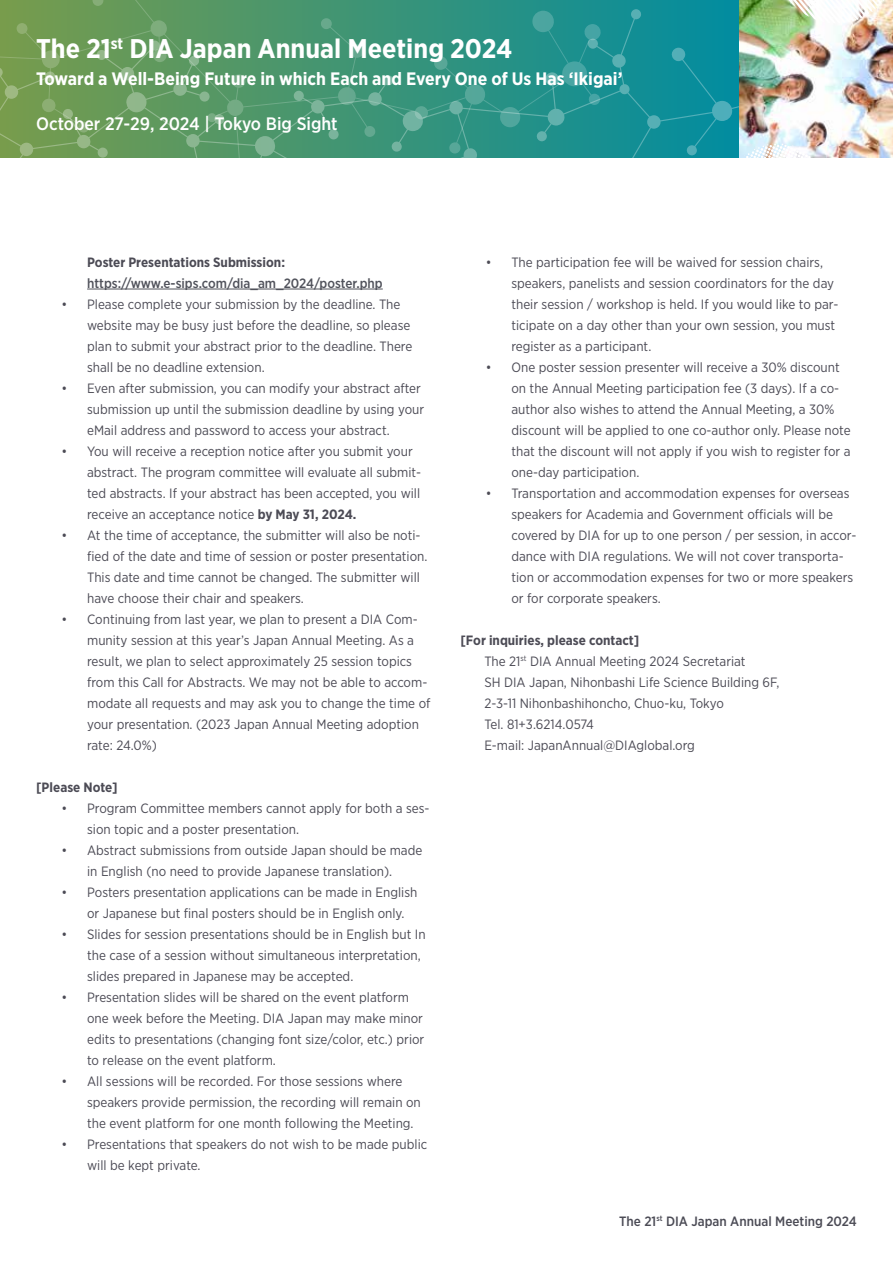
<style>
.page{position:relative;width:893px;height:1263px;background:#fff}
.page>*{position:absolute;margin:0;border:0;box-sizing:border-box;transform-origin:0 0}
.t1{font:700 27px "Gotham Narrow";color:#fff}
.t2{font:700 18px "Gotham Narrow";color:#fff}
.t3{font:500 18px "Gotham Narrow";color:#fff}
.t4{font:13.5px/21px "Gotham Narrow";color:#4c4b55}
.t5{font:500 13.5px "Gotham Narrow";color:#50525b}
.t6{font:700 13.5px "Gotham Narrow";color:#4c4b55}
.t7{font:500 13.5px "Gotham Narrow";color:#4b4b55}
.s1{font-weight:700}
</style>
<div class="page">
<svg style="left:1px;top:0;width:601px;height:9px;background:#47956e"></svg>
<svg style="left:1px;top:9px;width:739px;height:149px;background:#419679"></svg>
<img style="left:740px;top:0;width:153px;height:157px">
<svg style="left:727px;top:143px;width:102px;height:15px"></svg>
<svg style="left:776px;top:0;width:108px;height:23px"></svg>
<img style="left:0;top:0;width:1px;height:158px">
<hr style="left:87px;top:289px;width:296px;height:1px;background:#50525b">
<h1 class="t1" style="left:36px;top:31px;width:478px">The 21<sup>st</sup> DIA Japan Annual Meeting 2024</h1>
<h2 class="t2" style="left:36px;top:67px;width:588px">Toward a Well-Being Future in which Each and Every One of Us Has ‘Ikigai’</h2>
<h2 class="t3" style="left:36px;top:113px;width:303px">October 27-29, 2024 | Tokyo Big Sight</h2>
<p class="t6" style="left:87px;top:253px;width:199px">Poster Presentations Submission:</p>
<p class="t5" style="left:87px;top:274px;width:297px">https://www.e-sips.com/dia_am_2024/poster.php</p>
<p class="t4" style="left:87px;top:293px;width:327px;text-indent:-26px">• Please complete your submission by the deadline. The website may be busy just before the deadline, so please plan to submit your abstract prior to the deadline. There shall be no deadline extension.</p>
<p class="t4" style="left:87px;top:377px;width:339px;text-indent:-26px">• Even after submission, you can modify your abstract after submission up until the submission deadline by using your eMail address and password to access your abstract.</p>
<p class="t4" style="left:87px;top:440px;width:335px;text-indent:-26px">• You will receive a reception notice after you submit your abstract. The program committee will evaluate all submit&shy;ted abstracts. If your abstract has been accepted, you will receive an acceptance notice <span class="s1">by May 31, 2024.</span></p>
<p class="t4" style="left:87px;top:524px;width:342px;text-indent:-26px">• At the time of acceptance, the submitter will also be noti&shy;fied of the date and time of session or poster presentation.<br>This date and time cannot be changed. The submitter will have choose their chair and speakers.</p>
<p class="t4" style="left:87px;top:608px;width:345px;text-indent:-26px">• Continuing from last year, we plan to present a DIA Com&shy;munity session at this year’s Japan Annual Meeting. As a result, we plan to select approximately 25 session topics from this Call for Abstracts. We may not be able to accom&shy;modate all requests and may ask you to change the time of your presentation. (2023 Japan Annual Meeting adoption rate: 24.0%)</p>
<p class="t6" style="left:36px;top:778px;width:83px">[Please Note]</p>
<p class="t4" style="left:87px;top:797px;width:344px;text-indent:-26px">• Program Committee members cannot apply for both a ses&shy;sion topic and a poster presentation.</p>
<p class="t4" style="left:62px;top:839px;width:362px;text-align:center">• Abstract submissions from outside Japan should be made in English (no need to provide Japanese translation).</p>
<p class="t4" style="left:87px;top:881px;width:332px;text-indent:-26px">• Posters presentation applications can be made in English or Japanese but final posters should be in English only.</p>
<p class="t4" style="left:87px;top:923px;width:340px;text-indent:-26px">• Slides for session presentations should be in English but In the case of a session without simultaneous interpretation, slides prepared in Japanese may be accepted.</p>
<p class="t4" style="left:87px;top:986px;width:339px;text-indent:-26px">• Presentation slides will be shared on the event platform one week before the Meeting. DIA Japan may make minor edits to presentations (changing font size/color, etc.) prior to release on the event platform.</p>
<p class="t4" style="left:87px;top:1070px;width:335px;text-indent:-26px">• All sessions will be recorded. For those sessions where speakers provide permission, the recording will remain on the event platform for one month following the Meeting.</p>
<p class="t4" style="left:87px;top:1133px;width:342px;text-indent:-26px">• Presentations that speakers do not wish to be made public will be kept private.</p>
<p class="t4" style="left:511px;top:251px;width:329px;text-indent:-26px">• The participation fee will be waived for session chairs, speakers, panelists and session coordinators for the day their session / workshop is held. If you would like to par&shy;ticipate on a day other than your own session, you must register as a participant.</p>
<p class="t4" style="left:511px;top:356px;width:341px;text-indent:-26px">• One poster session presenter will receive a 30% discount on the Annual Meeting participation fee (3 days). If a co&shy;author also wishes to attend the Annual Meeting, a 30% discount will be applied to one co-author only. Please note that the discount will not apply if you wish to register for a one-day participation.</p>
<p class="t4" style="left:511px;top:482px;width:347px;text-indent:-26px">• Transportation and accommodation expenses for overseas speakers for Academia and Government officials will be covered by DIA for up to one person / per session, in accor&shy;dance with DIA regulations. We will not cover transporta&shy;tion or accommodation expenses for two or more speakers or for corporate speakers.</p>
<p class="t4" style="left:484px;top:629px;width:297px;text-indent:-24px"><span class="s1">[For inquiries, please contact]<br></span>The 21<sup>st</sup> DIA Annual Meeting 2024 Secretariat<br>SH DIA Japan, Nihonbashi Life Science Building 6F, 2-3-11 Nihonbashihoncho, Chuo-ku, Tokyo<br>Tel. 81+3.6214.0574<br>E-mail: JapanAnnual@DIAglobal.org</p>
<p class="t7" style="left:619px;top:1212px;width:239px">The 21<sup>st</sup> DIA Japan Annual Meeting 2024</p>
</div>
